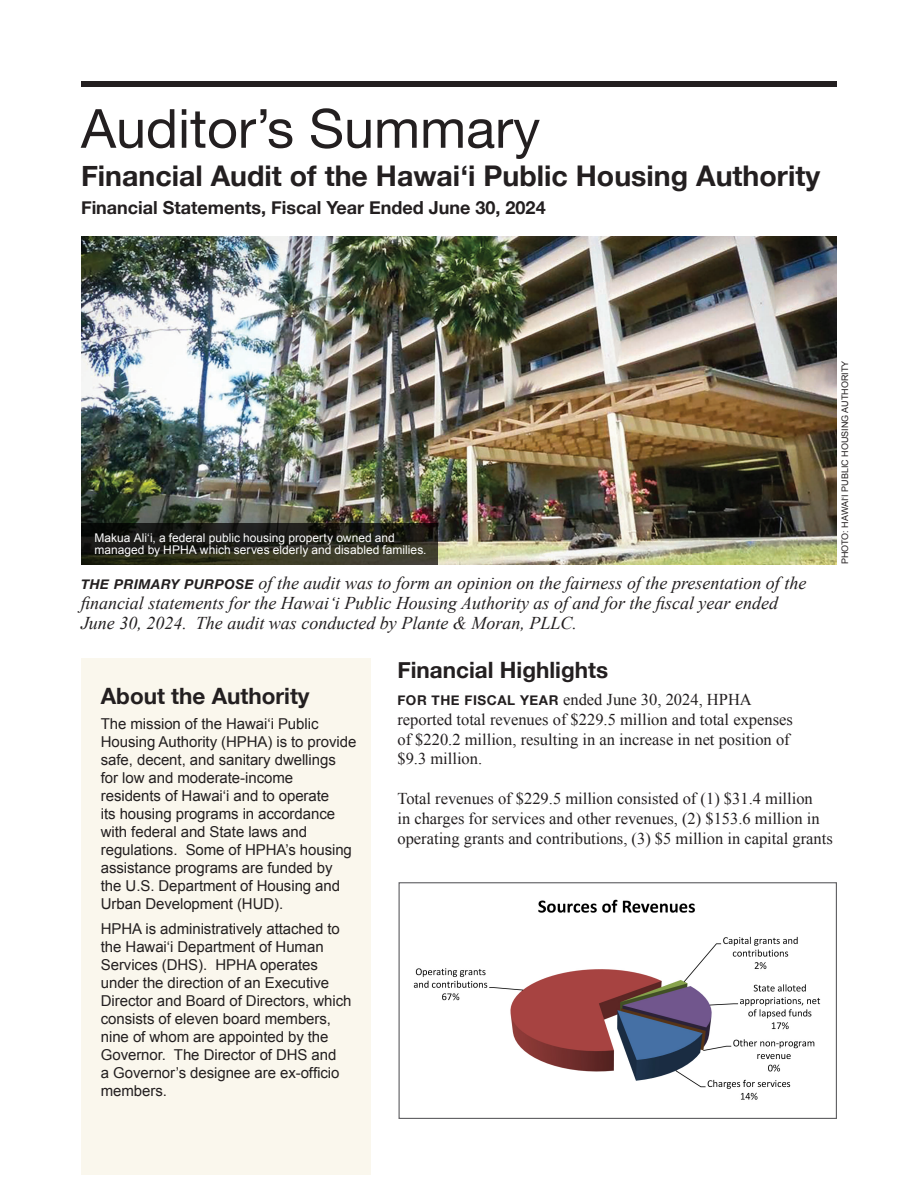
<style>
.page{position:relative;width:918px;height:1188px;background:#fff}
.page>*{position:absolute;margin:0;border:0;box-sizing:border-box;transform-origin:0 0}
.Chapter{font:54px "Helvetica Neue";color:#231f20}
.t1{font:700 28.5px "Helvetica Neue";color:#231f20}
.t2{font:700 22.5px "Helvetica Neue";color:#231f20}
.t3{font:italic 18px/19.8px "Times New Roman";color:#231f20}
.t4{font:700 18px "Helvetica Neue";color:#231f20}
.t5{font:16.5px/19.8px "Times New Roman";color:#231f20}
.t6{font:15px/18px "Arial";letter-spacing:-.005em;color:#231f20}
.Heading_1{font:12px/12px "Arial";color:#fff}
.Heading_1-2{font:9px "Arial";color:#231f20}
.s1{font-family:"Helvetica Neue";font-weight:700;font-size:13.5px}
</style>
<div class="page">
<div style="left:81px;top:81px;width:756px;height:6px;background:#231f20"></div>
<img style="left:81px;top:237px;width:756px;height:327px">
<div style="left:81px;top:658px;width:289px;height:516px;background:#faf7ed"></div>
<div style="left:399px;top:882px;width:438px;height:237px;border:1px solid #636366"></div>
<img style="left:413px;top:899px;width:408px;height:201px">
<svg style="left:81px;top:523px;width:357px;height:42px;background:#23241a"></svg>
<p class="Chapter" style="left:81px;top:90px;width:461px">Auditor’s Summary</p>
<p class="t1" style="left:81px;top:153px;width:741px">Financial Audit of the Hawai‘i Public Housing Authority</p>
<p class="t4" style="left:81px;top:194px;width:466px">Financial Statements, Fiscal Year Ended June 30, 2024</p>
<p class="Heading_1" style="left:94px;top:532px;width:334px">Makua Ali‘i, a federal public housing property owned and managed by HPHA which serves elderly and disabled families.</p>
<p class="t3" style="left:81px;top:573px;width:727px"><span class="s1">THE PRIMARY PURPOSE</span> of the audit was to form an opinion on the fairness of the presentation of the financial statements for the Hawai‘i Public Housing Authority as of and for the fiscal year ended<br>June 30, 2024. The audit was conducted by Plante &amp; Moran, PLLC.</p>
<p class="Heading_1-2" style="left:839px;top:564px;width:205px;rotate:-90deg">PHOTO: HAWAI‘I PUBLIC HOUSING AUTHORITY</p>
<p class="t2" style="left:101px;top:679px;width:210px">About the Authority</p>
<p class="t6" style="left:101px;top:715px;width:257px">The mission of the Hawai‘i Public Housing Authority (HPHA) is to provide safe, decent, and sanitary dwellings for low and moderate-income residents of Hawai‘i and to operate<br>its housing programs in accordance with federal and State laws and regulations. Some of HPHA’s housing assistance programs are funded by the U.S. Department of Housing and Urban Development (HUD).</p>
<p class="t6" style="left:101px;top:920px;width:252px">HPHA is administratively attached to the Hawai‘i Department of Human<br>Services (DHS). HPHA operates under the direction of an Executive<br>Director and Board of Directors, which consists of eleven board members, nine of whom are appointed by the<br>Governor. The Director of DHS and<br>a Governor’s designee are ex-officio members.</p>
<p class="t2" style="left:397px;top:653px;width:212px">Financial Highlights</p>
<p class="t5" style="left:397px;top:689px;width:397px"><span class="s1">FOR THE FISCAL YEAR</span> ended June 30, 2024, HPHA reported total revenues of $229.5 million and total expenses of $220.2 million, resulting in an increase in net position of $9.3 million.</p>
<p class="t5" style="left:397px;top:788px;width:437px">Total revenues of $229.5 million consisted of (1) $31.4 million<br>in charges for services and other revenues, (2) $153.6 million in operating grants and contributions, (3) $5 million in capital grants</p>
</div>
